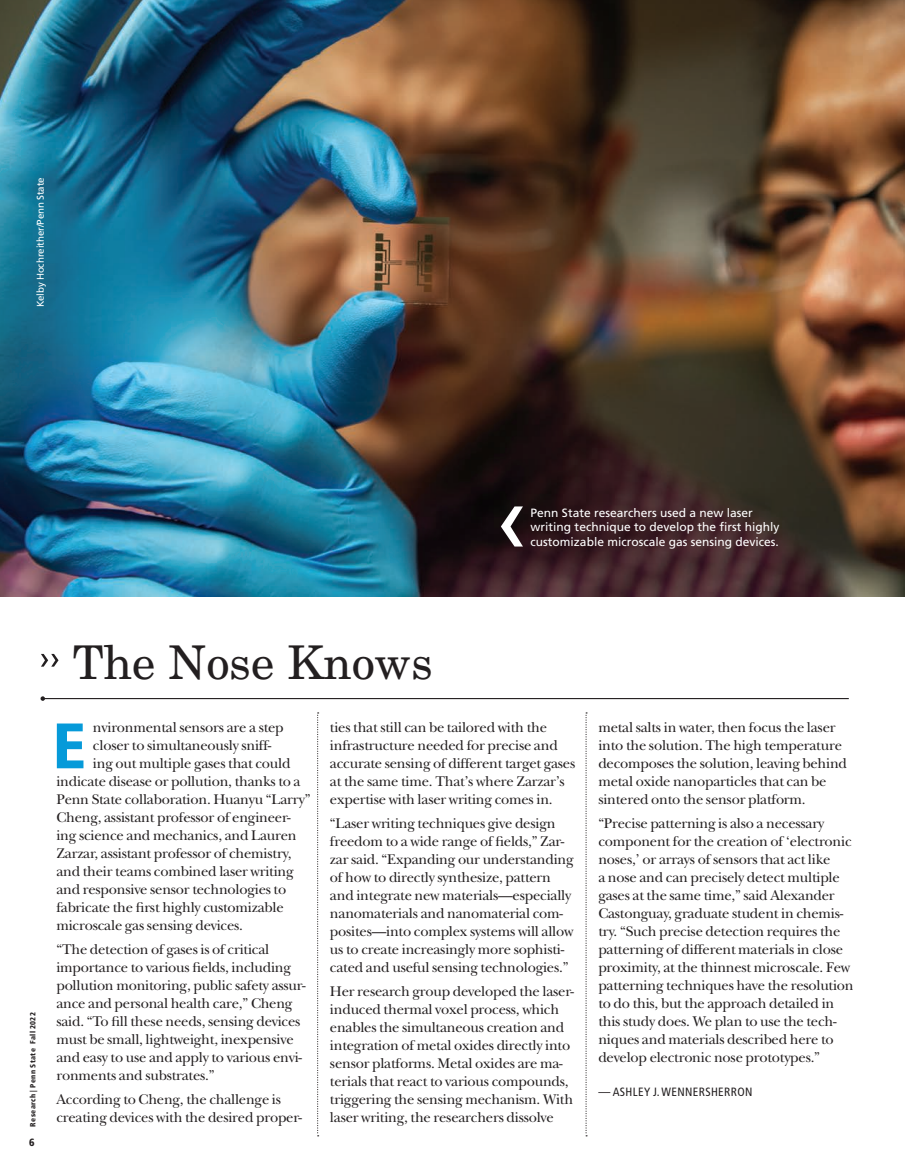
<style>
.page{position:relative;width:905px;height:1175px;background:#fff}
.page>*{position:absolute;margin:0;border:0;box-sizing:border-box;transform-origin:0 0}
.t1{font:900 condensed 64.2px "Frutiger";color:#069ad9}
.t2{font:46.5px "New Century Schlbk";color:#231f20}
.t3{font:14.7px/18px "New Baskerville";letter-spacing:-.015em;color:#231f20}
.t4{font:12px/14.4px "Frutiger";color:#fff}
.t5{font:condensed 12px "Frutiger";letter-spacing:.03em;color:#231f20}
.t6{font:900 condensed 10.5px "Frutiger";color:#231f20}
.t7{font:9.75px "Frutiger";letter-spacing:-.01em;color:#fff}
.t8{font:900 condensed 7.5px "Frutiger";letter-spacing:.055em;color:#231f20}
.s1{font-weight:700;font-stretch:normal}
</style>
<div class="page">
<img style="left:904px;top:81px;width:1px;height:376px">
<img style="left:0;top:0;width:904px;height:596px">
<hr style="left:43px;top:698px;width:805px;height:1px;background:#231f20">
<svg style="left:40px;top:696px;width:5px;height:5px"></svg>
<svg style="left:317px;top:712px;width:2px;height:424px"></svg>
<svg style="left:585px;top:712px;width:2px;height:424px"></svg>
<svg style="left:41px;top:654px;width:18px;height:12px"></svg>
<svg style="left:501px;top:506px;width:22px;height:40px"></svg>
<p class="t7" style="left:35px;top:307px;width:132px;rotate:-90deg">Kelby Hochreither/Penn State</p>
<p class="t4" style="left:530px;top:505px;width:250px">Penn State researchers used a new laser writing technique to develop the first highly customizable microscale gas sensing devices.</p>
<p class="t8" style="left:28px;top:1126px;width:116px;rotate:-90deg">Research <span class="s1">|</span> Penn State Fall 2022</p>
<p class="t6" style="left:29px;top:1135px;width:7px">6</p>
<h2 class="t2" style="left:73px;top:634px;width:362px">The Nose Knows</h2>
<p class="t3" style="left:93px;top:718px;width:192px">nvironmental sensors are a step</p>
<p class="t3" style="left:93px;top:736px;width:180px">closer to simultaneously sniff-</p>
<p class="t3" style="left:93px;top:754px;width:199px">ing out multiple gases that could</p>
<p class="t3" style="left:56px;top:772px;width:246px">indicate disease or pollution, thanks to a</p>
<p class="t3" style="left:56px;top:790px;width:255px">Penn State collaboration. Huanyu “Larry”</p>
<p class="t3" style="left:56px;top:808px;width:236px">Cheng, assistant professor of engineer-</p>
<p class="t3" style="left:56px;top:826px;width:242px">ing science and mechanics, and Lauren</p>
<p class="t3" style="left:56px;top:844px;width:237px">Zarzar, assistant professor of chemistry,</p>
<p class="t3" style="left:56px;top:862px;width:239px">and their teams combined laser writing</p>
<p class="t3" style="left:56px;top:880px;width:231px">and responsive sensor technologies to</p>
<p class="t3" style="left:56px;top:898px;width:229px">fabricate the first highly customizable</p>
<p class="t3" style="left:56px;top:916px;width:188px">microscale gas sensing devices.</p>
<p class="t3" style="left:56px;top:940px;width:251px">“The detection of gases is of critical importance to various fields, including pollution monitoring, public safety assur&shy;ance and personal health care,” Cheng said. “To fill these needs, sensing devices must be small, lightweight, inexpensive and easy to use and apply to various envi&shy;ronments and substrates.”</p>
<p class="t3" style="left:56px;top:1090px;width:247px">According to Cheng, the challenge is creating devices with the desired proper-</p>
<h1 class="t1" style="left:53px;top:707px;width:35px">E</h1>
<p class="t3" style="left:330px;top:718px;width:247px">ties that still can be tailored with the infrastructure needed for precise and accurate sensing of different target gases at the same time. That’s where Zarzar’s expertise with laser writing comes in.</p>
<p class="t3" style="left:330px;top:814px;width:245px">“Laser writing techniques give design freedom to a wide range of fields,” Zar&shy;zar said. “Expanding our understanding of how to directly synthesize, pattern and integrate new materials—especially nanomaterials and nanomaterial com&shy;posites—into complex systems will allow us to create increasingly more sophisti&shy;cated and useful sensing technologies.”</p>
<p class="t3" style="left:330px;top:982px;width:245px">Her research group developed the laser&shy;induced thermal voxel process, which enables the simultaneous creation and integration of metal oxides directly into sensor platforms. Metal oxides are ma&shy;terials that react to various compounds, triggering the sensing mechanism. With laser writing, the researchers dissolve</p>
<p class="t3" style="left:598px;top:718px;width:250px">metal salts in water, then focus the laser into the solution. The high temperature decomposes the solution, leaving behind metal oxide nanoparticles that can be sintered onto the sensor platform.</p>
<p class="t3" style="left:598px;top:814px;width:257px">“Precise patterning is also a necessary component for the creation of ‘electronic noses,’ or arrays of sensors that act like<br>a nose and can precisely detect multiple gases at the same time,” said Alexander Castonguay, graduate student in chemis&shy;try. “Such precise detection requires the patterning of different materials in close proximity, at the thinnest microscale. Few patterning techniques have the resolution to do this, but the approach detailed in this study does. We plan to use the tech&shy;niques and materials described here to develop electronic nose prototypes.”</p>
<p class="t5" style="left:598px;top:1085px;width:156px">— ASHLEY J. WENNERSHERRON</p>
</div>
